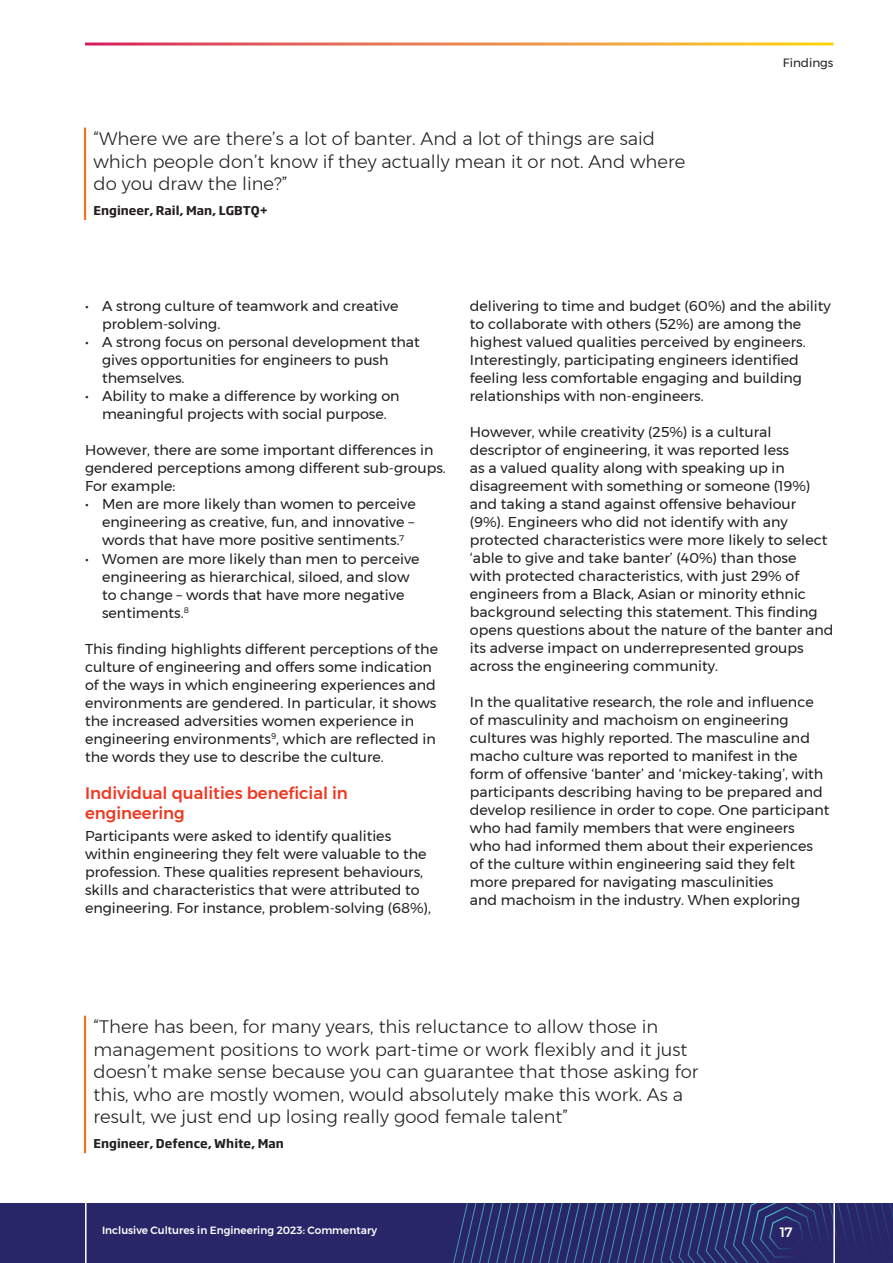
<style>
.page{position:relative;width:893px;height:1263px;background:#fff}
.page>*{position:absolute;margin:0;border:0;box-sizing:border-box;transform-origin:0 0}
.t1{font:300 18px/22.5px "Montserrat";color:#231f20}
.t2{font:500 16.5px/19.5px "Montserrat";color:#ef3822}
.t3{font:14.25px/18px "Montserrat";color:#231f20}
.t4{font:500 13.5px "Montserrat";color:#fff}
.t5{font:700 12px "Soho Gothic Pro";color:#231f20}
.t6{font:12px "Montserrat";color:#231f20}
.t7{font:500 10.5px "Montserrat";color:#fff}
</style>
<div class="page">
<div style="left:0;top:1203px;width:893px;height:60px;background:#282568"></div>
<svg style="left:453px;top:1203px;width:440px;height:60px"></svg>
<hr style="left:85px;top:1193px;width:2px;height:70px;background:#fff">
<hr style="left:833px;top:1193px;width:2px;height:70px;background:#fff">
<hr style="left:84px;top:128px;width:2px;height:92px;background:#f47521">
<hr style="left:84px;top:1016px;width:2px;height:137px;background:#f47521">
<p class="t1" style="left:94px;top:127px;width:593px">“Where we are there’s a lot of banter. And a lot of things are said which people don’t know if they actually mean it or not. And where do you draw the line?”</p>
<p class="t5" style="left:94px;top:201px;width:176px">Engineer, Rail, Man, LGBTQ+</p>
<p class="t6" style="left:783px;top:53px;width:52px">Findings</p>
<p class="t3" style="left:102px;top:297px;width:298px;text-indent:-17px">• A strong culture of teamwork and creative problem-solving.</p>
<p class="t3" style="left:102px;top:333px;width:319px;text-indent:-17px">• A strong focus on personal development that gives opportunities for engineers to push themselves.</p>
<p class="t3" style="left:85px;top:387px;width:316px;text-align:center">• Ability to make a difference by working on meaningful projects with social purpose.</p>
<p class="t3" style="left:85px;top:441px;width:362px">However, there are some important differences in gendered perceptions among different sub-groups.<br>For example:</p>
<p class="t3" style="left:102px;top:495px;width:315px;text-align:justify;text-indent:-17px">• Men are more likely than women to perceive engineering as creative, fun, and innovative – words that have more positive sentiments.<sup>7</sup></p>
<p class="t3" style="left:102px;top:549px;width:319px;text-indent:-17px">• Women are more likely than men to perceive engineering as hierarchical, siloed, and slow to change – words that have more negative sentiments.<sup>8</sup></p>
<p class="t3" style="left:85px;top:639px;width:355px">This finding highlights different perceptions of the culture of engineering and offers some indication of the ways in which engineering experiences and environments are gendered. In particular, it shows the increased adversities women experience in engineering environments<sup>9</sup>, which are reflected in the words they use to describe the culture.</p>
<p class="t2" style="left:85px;top:783px;width:264px">Individual qualities beneficial in engineering</p>
<p class="t3" style="left:85px;top:826px;width:348px">Participants were asked to identify qualities within engineering they felt were valuable to the profession. These qualities represent behaviours, skills and characteristics that were attributed to engineering. For instance, problem-solving (68%),</p>
<p class="t3" style="left:470px;top:297px;width:362px">delivering to time and budget (60%) and the ability to collaborate with others (52%) are among the highest valued qualities perceived by engineers.<br>Interestingly, participating engineers identified feeling less comfortable engaging and building relationships with non-engineers.</p>
<p class="t3" style="left:470px;top:423px;width:365px">However, while creativity (25%) is a cultural descriptor of engineering, it was reported less<br>as a valued quality along with speaking up in disagreement with something or someone (19%) and taking a stand against offensive behaviour (9%). Engineers who did not identify with any protected characteristics were more likely to select ‘able to give and take banter’ (40%) than those<br>with protected characteristics, with just 29% of engineers from a Black, Asian or minority ethnic background selecting this statement. This finding opens questions about the nature of the banter and its adverse impact on underrepresented groups across the engineering community.</p>
<p class="t3" style="left:470px;top:693px;width:361px">In the qualitative research, the role and influence of masculinity and machoism on engineering cultures was highly reported. The masculine and macho culture was reported to manifest in the form of offensive ‘banter’ and ‘mickey-taking’, with participants describing having to be prepared and develop resilience in order to cope. One participant who had family members that were engineers<br>who had informed them about their experiences of the culture within engineering said they felt more prepared for navigating masculinities<br>and machoism in the industry. When exploring</p>
<p class="t1" style="left:94px;top:1015px;width:606px">“There has been, for many years, this reluctance to allow those in management positions to work part-time or work flexibly and it just doesn’t make sense because you can guarantee that those asking for this, who are mostly women, would absolutely make this work. As a result, we just end up losing really good female talent”</p>
<p class="t5" style="left:94px;top:1134px;width:192px">Engineer, Defence, White, Man</p>
<p class="t7" style="left:102px;top:1222px;width:277px">Inclusive Cultures in Engineering 2023: Commentary</p>
<p class="t4" style="left:780px;top:1222px;width:14px">17</p>
</div>
